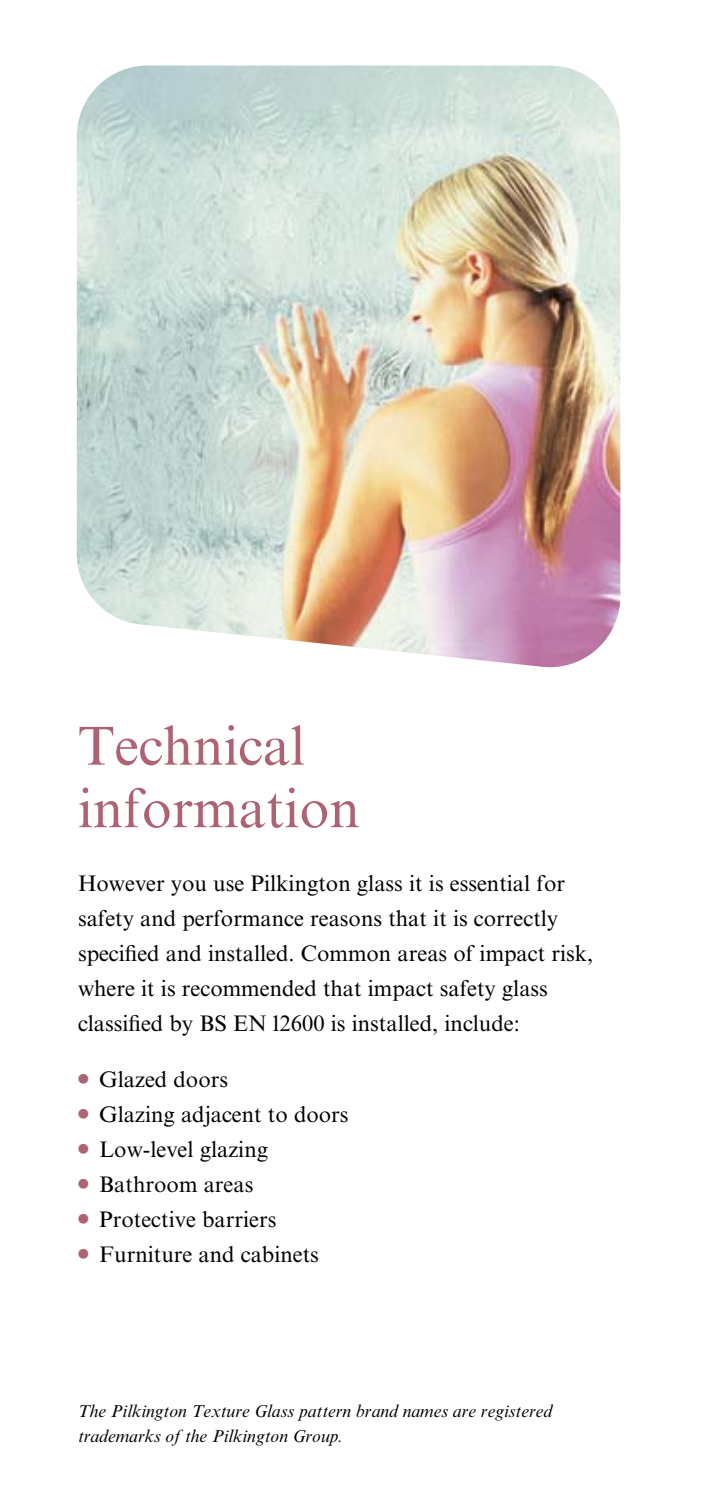
<style>
.page{position:relative;width:702px;height:1489px;background:#fff}
.page>*{position:absolute;margin:0;border:0;box-sizing:border-box;transform-origin:0 0}
.t1{font:55px/62.5px "Times NRMT";color:#ae6375}
.t2{font:22.5px/35px "Times NRMT";color:#000}
.t3{font:italic 17.5px/25px "Times NRMT";color:#000}
</style>
<div class="page">
<img style="left:76px;top:65px;width:545px;height:603px">
<h1 class="t1" style="left:78px;top:714px;width:283px">Technical information</h1>
<p class="t2" style="left:78px;top:865px;width:517px">However you use Pilkington glass it is essential for safety and performance reasons that it is correctly specified and installed. Common areas of impact risk, where it is recommended that impact safety glass classified by BS EN 12600 is installed, include:</p>
<p class="t2" style="left:78px;top:1061px;width:152px"><sup>●</sup> Glazed doors</p>
<p class="t2" style="left:78px;top:1096px;width:272px"><sup>●</sup> Glazing adjacent to doors</p>
<p class="t2" style="left:78px;top:1131px;width:191px"><sup>●</sup> Low-level glazing</p>
<p class="t2" style="left:78px;top:1166px;width:177px"><sup>●</sup> Bathroom areas</p>
<p class="t2" style="left:78px;top:1201px;width:200px"><sup>●</sup> Protective barriers</p>
<p class="t2" style="left:78px;top:1236px;width:242px"><sup>●</sup> Furniture and cabinets</p>
<p class="t3" style="left:78px;top:1398px;width:476px">The Pilkington Texture Glass pattern brand names are registered trademarks of the Pilkington Group.</p>
</div>
